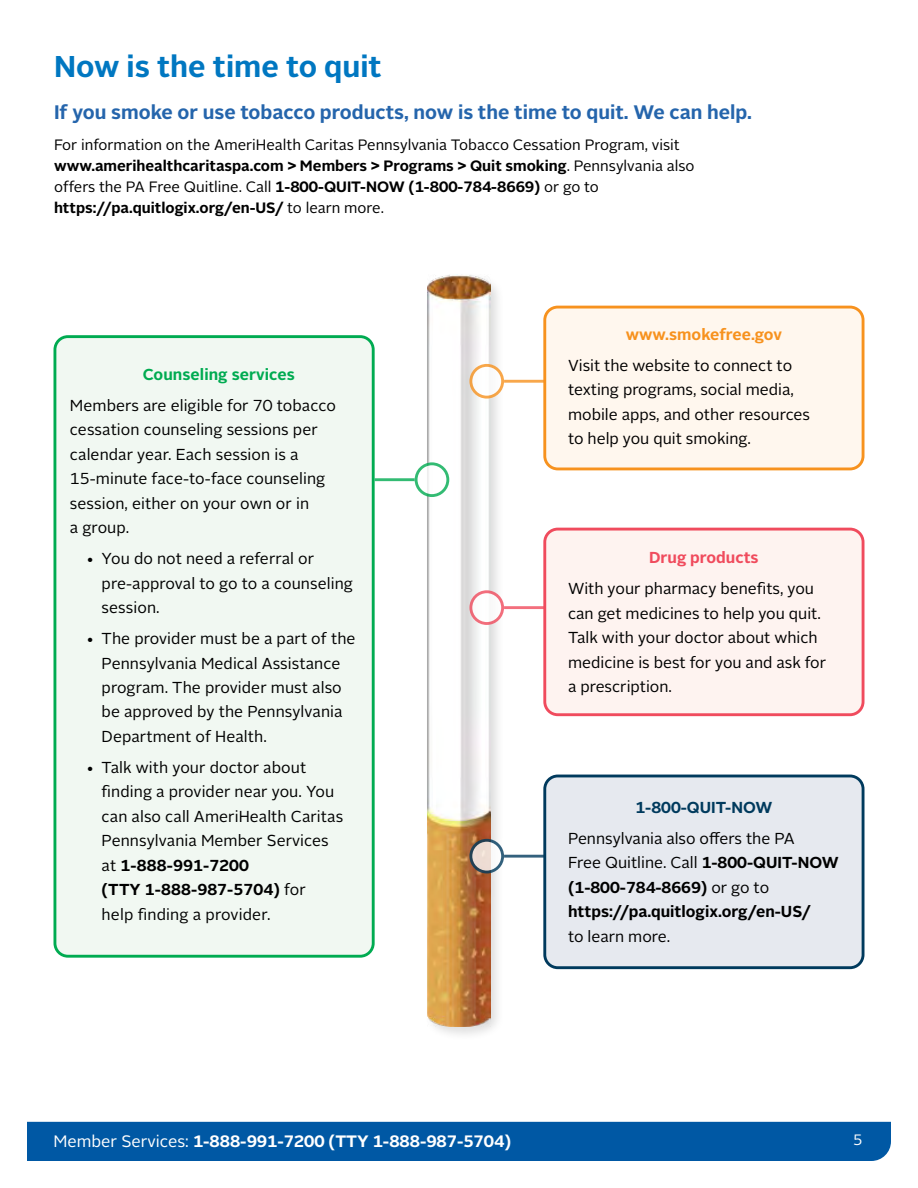
<style>
.page{position:relative;width:918px;height:1188px;background:#fff}
.page>*{position:absolute;margin:0;border:0;box-sizing:border-box;transform-origin:0 0}
.Header_Spanned{font:700 30px "Alright Sans";color:#0077c1}
.Subheader_or_lead_in_copy_293{font:700 19.5px "Alright Sans";color:#2565ac}
.t1{font:700 16.5px "Alright Sans";color:#fff}
.t2{font:15.9px/24.5px "Alright Sans";color:#000}
.t3{font:700 15.9px "Alright Sans";letter-spacing:.005em;color:#00ab51}
.t4{font:700 15.9px "Alright Sans";color:#f7921e}
.t5{font:700 15.9px "Alright Sans";color:#003a5d}
.t6{font:700 15.9px "Alright Sans";color:#f04b5d}
.body_copy{font:15px/21px "Alright Sans";color:#000}
.t7{font:15px "Alright Sans";color:#fff}
.s1{font-weight:700}
.s2{font-weight:400}
</style>
<div class="page">
<div style="left:27px;top:1122px;width:864px;height:39px;background:#0058a4"></div>
<div style="left:424px;top:271px;width:81px;height:770px;background:#000;opacity:.14"></div>
<img style="left:428px;top:275px;width:62px;height:751px">
<hr style="left:504px;top:380px;width:47px;height:3px;background:#f7921e">
<svg style="left:416px;top:464px;width:32px;height:32px"></svg>
<div style="left:415px;top:462px;width:34px;height:35px;border:3px solid #00ab51;border-radius:50%"></div>
<hr style="left:375px;top:478px;width:40px;height:3px;background:#00ab51">
<div style="left:55px;top:337px;width:318px;height:619px;background:#f1f8f2;border-radius:13px"></div>
<div style="left:54px;top:335px;width:321px;height:623px;border:3px solid #00ab51;border-radius:13px"></div>
<div style="left:545px;top:307px;width:318px;height:162px;background:#fff7ee;border-radius:13px"></div>
<div style="left:543px;top:306px;width:321px;height:164px;border:3px solid #f7921e;border-radius:13px"></div>
<div style="left:471px;top:365px;width:32px;height:32px;background:#fff;border-radius:50%"></div>
<div style="left:469px;top:364px;width:35px;height:35px;border:3px solid #f7921e;border-radius:50%"></div>
<div style="left:471px;top:592px;width:32px;height:32px;background:#fff;border-radius:50%"></div>
<div style="left:469px;top:590px;width:35px;height:35px;border:3px solid #f04b5d;border-radius:50%"></div>
<hr style="left:504px;top:606px;width:47px;height:3px;background:#f04b5d">
<svg style="left:471px;top:840px;width:32px;height:32px"></svg>
<div style="left:469px;top:839px;width:35px;height:34px;border:3px solid #003a5d;border-radius:50%"></div>
<hr style="left:504px;top:855px;width:47px;height:3px;background:#003a5d">
<div style="left:545px;top:529px;width:318px;height:186px;background:#fef3f0;border-radius:13px"></div>
<div style="left:543px;top:528px;width:321px;height:188px;border:3px solid #f04b5d;border-radius:13px"></div>
<div style="left:545px;top:776px;width:318px;height:192px;background:#e6e9ef;border-radius:13px"></div>
<div style="left:543px;top:775px;width:321px;height:194px;border:3px solid #003a5d;border-radius:13px"></div>
<p class="Header_Spanned" style="left:54px;top:45px;width:329px">Now is the time to quit</p>
<p class="Subheader_or_lead_in_copy_293" style="left:54px;top:99px;width:699px">If you smoke or use tobacco products, now is the time to quit. We can help.</p>
<p class="body_copy" style="left:54px;top:135px;width:642px">For information on the AmeriHealth Caritas Pennsylvania Tobacco Cessation Program, visit <span class="s1">www.amerihealthcaritaspa.com &gt; Members &gt; Programs &gt; Quit smoking</span>. Pennsylvania also offers the PA Free Quitline. Call <span class="s1">1-800-QUIT-NOW (1-800-784-8669)</span> or go to <span class="s1">https://pa.quitlogix.org/en-US/</span> to learn more.</p>
<p class="t3" style="left:143px;top:363px;width:154px">Counseling services</p>
<p class="t2" style="left:70px;top:393px;width:267px">Members are eligible for 70 tobacco cessation counseling sessions per calendar year. Each session is a<br>15-minute face-to-face counseling session, either on your own or in<br>a group.</p>
<p class="t2" style="left:102px;top:547px;width:253px;text-indent:-16px">• You do not need a referral or pre-approval to go to a counseling session.</p>
<p class="t2" style="left:102px;top:627px;width:255px;text-indent:-16px">• The provider must be a part of the<br>Pennsylvania Medical Assistance program. The provider must also be approved by the Pennsylvania<br>Department of Health.</p>
<p class="t2" style="left:102px;top:755px;width:243px;text-indent:-16px">• Talk with your doctor about finding a provider near you. You can also call AmeriHealth Caritas<br>Pennsylvania Member Services at <span class="s1">1-888-991-7200<br>(TTY 1-888-987-5704)</span> for<br>help finding a provider.</p>
<p class="t4" style="left:626px;top:323px;width:158px">www.smokefree.gov</p>
<p class="t2" style="left:568px;top:353px;width:244px">Visit the website to connect to texting programs, social media, mobile apps, and other resources to help you quit smoking.</p>
<p class="t6" style="left:649px;top:547px;width:111px">Drug products</p>
<p class="t2" style="left:568px;top:577px;width:260px">With your pharmacy benefits, you can get medicines to help you quit.<br>Talk with your doctor about which medicine is best for you and ask for a prescription.</p>
<p class="t5" style="left:635px;top:796px;width:139px">1-800-QUIT-NOW</p>
<p class="t2" style="left:568px;top:826px;width:272px">Pennsylvania also offers the PA<br>Free Quitline. Call <span class="s1">1-800-QUIT-NOW (1-800-784-8669)</span> or go to <span class="s1">https://pa.quitlogix.org/en-US/<br></span>to learn more.</p>
<p class="t1" style="left:53px;top:1129px;width:459px"><span class="s2">Member Services:</span> 1-888-991-7200 (TTY 1-888-987-5704)</p>
<p class="t7" style="left:853px;top:1130px;width:11px">5</p>
</div>
